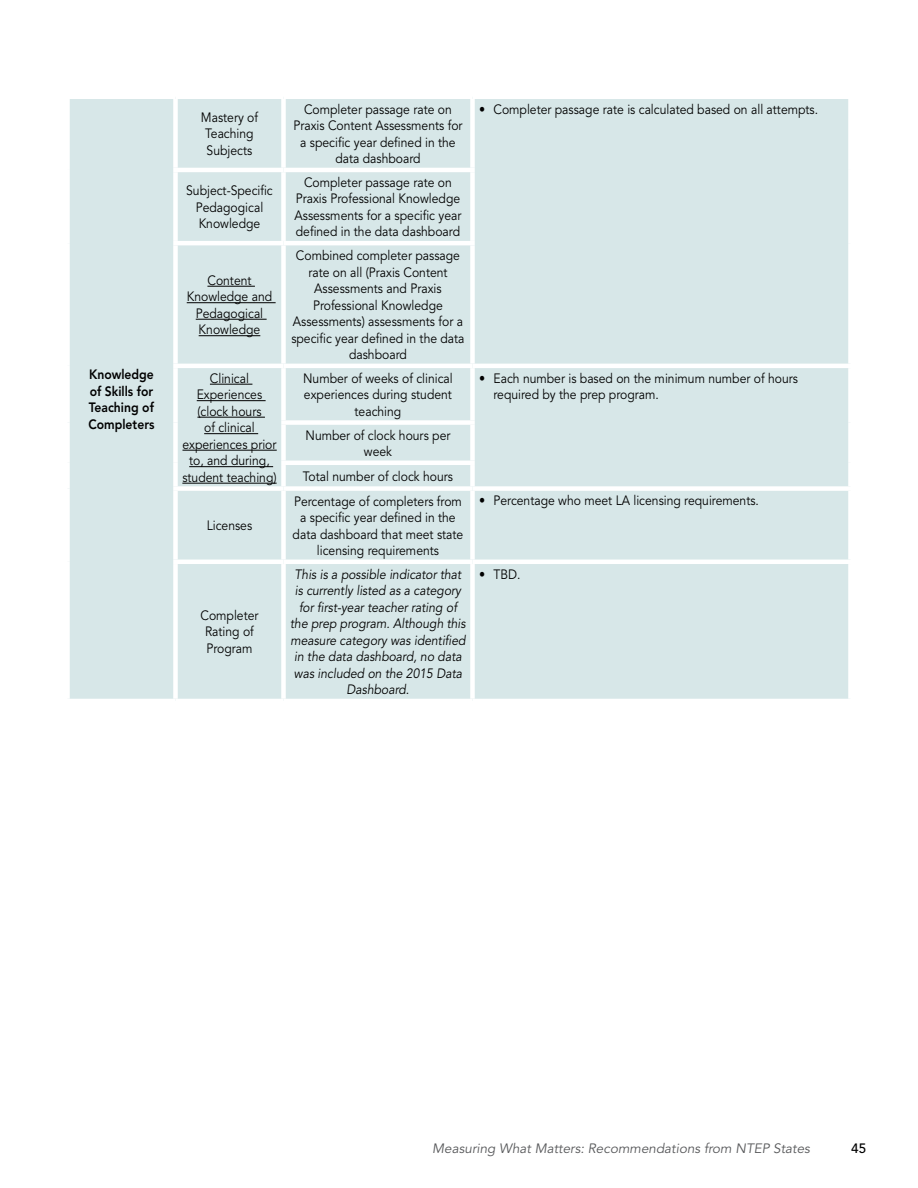
<style>
.page{position:relative;width:918px;height:1188px;background:#fff}
.page>*{position:absolute;margin:0;border:0;box-sizing:border-box;transform-origin:0 0}
.t1{font:13.5px/16.5px "Avenir LT Std";color:#000;text-align:center;scale:.9 1}
.t2{font:italic 13.5px/16.5px "Avenir LT Std";color:#000;text-align:center;scale:.9 1}
.t3{font:italic 13.5px "Avenir LT Std";color:#58595b}
.t4{font:800 13.5px/16.5px "Avenir LT Std";color:#000;text-align:justify;scale:.9 1}
.t5{font:500 13.5px "Avenir LT Std";color:#000}
</style>
<div class="page">
<div style="left:70px;top:99px;width:778px;height:600px;background:#d7e7e8"></div>
<div style="left:173px;top:99px;width:5px;height:69px;background:#fff"></div>
<div style="left:281px;top:99px;width:5px;height:69px;background:#fff"></div>
<div style="left:470px;top:99px;width:5px;height:69px;background:#fff"></div>
<hr style="left:173px;top:168px;width:111px;height:4px;background:#fff">
<div style="left:173px;top:172px;width:5px;height:69px;background:#fff"></div>
<hr style="left:284px;top:168px;width:191px;height:4px;background:#fff">
<div style="left:281px;top:172px;width:5px;height:69px;background:#fff"></div>
<div style="left:470px;top:172px;width:5px;height:69px;background:#fff"></div>
<hr style="left:173px;top:241px;width:111px;height:4px;background:#fff">
<div style="left:173px;top:245px;width:5px;height:119px;background:#fff"></div>
<hr style="left:284px;top:241px;width:191px;height:4px;background:#fff">
<div style="left:281px;top:245px;width:5px;height:119px;background:#fff"></div>
<div style="left:470px;top:245px;width:5px;height:119px;background:#fff"></div>
<hr style="left:173px;top:364px;width:111px;height:4px;background:#fff">
<div style="left:173px;top:368px;width:5px;height:55px;background:#fff"></div>
<hr style="left:284px;top:364px;width:188px;height:4px;background:#fff">
<div style="left:281px;top:368px;width:5px;height:52px;background:#fff"></div>
<hr style="left:472px;top:364px;width:381px;height:4px;background:#fff">
<div style="left:470px;top:368px;width:5px;height:52px;background:#fff"></div>
<div style="left:173px;top:423px;width:5px;height:40px;background:#fff"></div>
<div style="left:281px;top:420px;width:194px;height:5px;background:#fff"></div>
<div style="left:281px;top:425px;width:5px;height:36px;background:#fff"></div>
<div style="left:470px;top:425px;width:5px;height:36px;background:#fff"></div>
<div style="left:173px;top:463px;width:5px;height:23px;background:#fff"></div>
<hr style="left:281px;top:461px;width:194px;height:4px;background:#fff">
<div style="left:281px;top:465px;width:5px;height:21px;background:#fff"></div>
<div style="left:470px;top:465px;width:5px;height:21px;background:#fff"></div>
<div style="left:173px;top:486px;width:111px;height:5px;background:#fff"></div>
<div style="left:173px;top:491px;width:5px;height:69px;background:#fff"></div>
<div style="left:284px;top:486px;width:188px;height:5px;background:#fff"></div>
<div style="left:281px;top:491px;width:5px;height:69px;background:#fff"></div>
<div style="left:472px;top:486px;width:381px;height:5px;background:#fff"></div>
<div style="left:470px;top:491px;width:5px;height:69px;background:#fff"></div>
<hr style="left:173px;top:560px;width:111px;height:4px;background:#fff">
<div style="left:173px;top:564px;width:5px;height:135px;background:#fff"></div>
<hr style="left:284px;top:560px;width:188px;height:4px;background:#fff">
<div style="left:281px;top:564px;width:5px;height:135px;background:#fff"></div>
<hr style="left:472px;top:560px;width:381px;height:4px;background:#fff">
<div style="left:470px;top:564px;width:5px;height:135px;background:#fff"></div>
<hr style="left:207px;top:286px;width:48px;height:1px;background:#000">
<hr style="left:187px;top:302px;width:89px;height:1px;background:#000">
<hr style="left:196px;top:319px;width:71px;height:1px;background:#000">
<hr style="left:199px;top:335px;width:61px;height:1px;background:#000">
<hr style="left:210px;top:384px;width:42px;height:1px;background:#000">
<hr style="left:197px;top:400px;width:69px;height:1px;background:#000">
<hr style="left:197px;top:417px;width:68px;height:1px;background:#000">
<hr style="left:204px;top:433px;width:54px;height:1px;background:#000">
<hr style="left:182px;top:450px;width:95px;height:1px;background:#000">
<hr style="left:189px;top:466px;width:84px;height:1px;background:#000">
<hr style="left:182px;top:483px;width:95px;height:1px;background:#000">
<p class="t4" style="left:89px;top:366px;width:75px">Knowledge of Skills for Teaching of Completers</p>
<p class="t1" style="left:201px;top:109px;width:65px">Mastery of<br>Teaching<br>Subjects</p>
<p class="t1" style="left:293px;top:101px;width:189px">Completer passage rate on<br>Praxis Content Assessments for a specific year defined in the data dashboard</p>
<p class="t1" style="left:479px;top:101px;width:378px">• Completer passage rate is calculated based on all attempts.</p>
<p class="t1" style="left:186px;top:183px;width:98px">Subject-Specific<br>Pedagogical<br>Knowledge</p>
<p class="t1" style="left:295px;top:174px;width:187px">Completer passage rate on<br>Praxis Professional Knowledge<br>Assessments for a specific year defined in the data dashboard</p>
<p class="t1" style="left:187px;top:272px;width:97px">Content<br>Knowledge and<br>Pedagogical<br>Knowledge</p>
<p class="t1" style="left:291px;top:248px;width:194px">Combined completer passage rate on all (Praxis Content<br>Assessments and Praxis<br>Professional Knowledge<br>Assessments) assessments for a specific year defined in the data dashboard</p>
<p class="t1" style="left:182px;top:370px;width:106px">Clinical<br>Experiences (clock hours<br>of clinical experiences prior to, and during, student teaching)</p>
<p class="t1" style="left:303px;top:370px;width:168px">Number of weeks of clinical experiences during student teaching</p>
<p class="t1" style="left:494px;top:370px;width:340px;text-align:left;text-indent:-14px">• Each number is based on the minimum number of hours required by the prep program.</p>
<p class="t1" style="left:306px;top:427px;width:163px">Number of clock hours per week</p>
<p class="t1" style="left:303px;top:468px;width:168px">Total number of clock hours</p>
<p class="t1" style="left:207px;top:518px;width:52px">Licenses</p>
<p class="t1" style="left:200px;top:607px;width:66px">Completer<br>Rating of<br>Program</p>
<p class="t1" style="left:293px;top:493px;width:191px">Percentage of completers from a specific year defined in the data dashboard that meet state licensing requirements</p>
<p class="t1" style="left:479px;top:493px;width:312px">• Percentage who meet LA licensing requirements.</p>
<p class="t2" style="left:290px;top:566px;width:196px">This is a possible indicator that is currently listed as a category for first-year teacher rating of the prep program. Although this measure category was identified in the data dashboard, no data was included on the 2015 Data<br>Dashboard.</p>
<p class="t1" style="left:479px;top:566px;width:47px">• TBD.</p>
<p class="t3" style="left:432px;top:1141px;width:379px">Measuring What Matters: Recommendations from NTEP States</p>
<p class="t5" style="left:851px;top:1141px;width:17px">45</p>
</div>
